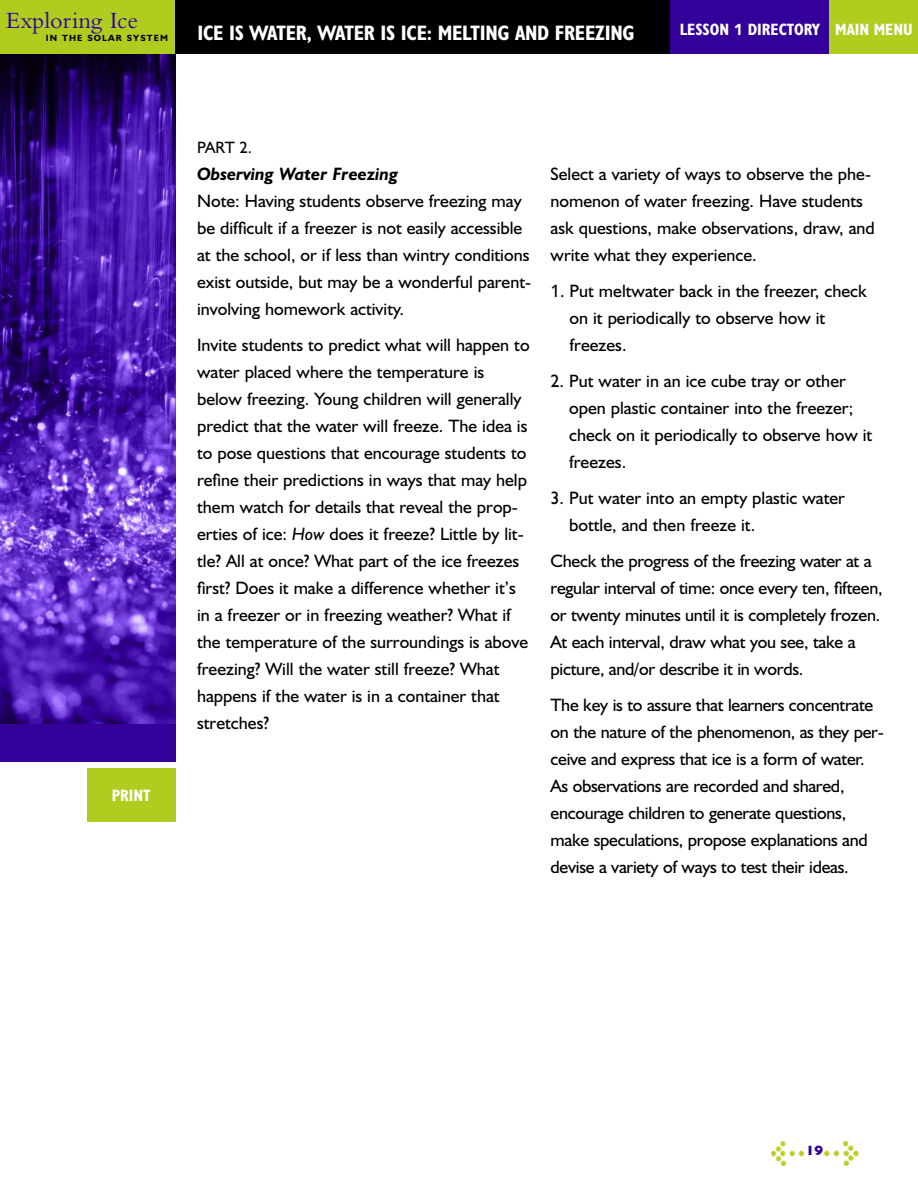
<style>
.page{position:relative;width:918px;height:1188px;background:#fff}
.page>*{position:absolute;margin:0;border:0;box-sizing:border-box;transform-origin:0 0}
.t1{font:24.3px "Bembo";color:#309}
.t2{font:700 condensed 21px "Humanist 521 BT";letter-spacing:-.01em;color:#fff}
.t3{font:18px/27px "Humanist 521 BT";color:#000}
.t4{font:italic 700 18px "Humanist 521 BT";color:#000}
.t5{font:700 condensed 16.5px "Humanist 521 BT";color:#fff}
.t6{font:16.5px "Humanist 521 BT";color:#000}
.t7{font:800 13.5px "Humanist 521 BT";color:#309}
.t8{font:700 9px "Humanist 521 BT";letter-spacing:.125em;color:#000}
.s1{font-family:"Avenir";font-weight:900;font-stretch:normal;font-size:15.75px}
.s2{font-style:italic}
.s3{font-family:"Avenir";font-weight:500;font-size:17.25px}
</style>
<div class="page">
<div style="left:0;top:0;width:178px;height:54px;background:#afcc1f"></div>
<div style="left:175px;top:0;width:497px;height:54px;background:#000"></div>
<img style="left:0;top:54px;width:176px;height:670px">
<div style="left:0;top:724px;width:176px;height:37px;background:#309"></div>
<div style="left:671px;top:0;width:159px;height:54px;background:#309"></div>
<div style="left:830px;top:0;width:88px;height:54px;background:#afcc1f"></div>
<div style="left:87px;top:768px;width:89px;height:54px;background:#afcc1f"></div>
<img style="left:825px;top:1141px;width:34px;height:25px">
<img style="left:771px;top:1141px;width:33px;height:24px">
<h1 class="t1" style="left:6px;top:12px;width:134px">Exploring Ice</h1>
<p class="t8" style="left:46px;top:35px;width:124px">IN THE SOLAR SYSTEM</p>
<p class="t2" style="left:197px;top:25px;width:439px">ICE IS WATER, WATER IS ICE: MELTING AND FREEZING</p>
<p class="t5" style="left:680px;top:24px;width:234px">LESSON <span class="s1">1</span> DIRECTORY MAIN MENU</p>
<p class="t5" style="left:112px;top:790px;width:40px">PRINT</p>
<p class="t6" style="left:197px;top:142px;width:56px">PART 2.</p>
<p class="t4" style="left:197px;top:168px;width:203px">Observing Water Freezing</p>
<p class="t3" style="left:197px;top:189px;width:336px">Note: Having students observe freezing may be difficult if a freezer is not easily accessible at the school, or if less than wintry conditions exist outside, but may be a wonderful parent&shy;involving homework activity.</p>
<p class="t3" style="left:197px;top:333px;width:334px">Invite students to predict what will happen to water placed where the temperature is below freezing. Young children will generally predict that the water will freeze. The idea is to pose questions that encourage students to refine their predictions in ways that may help them watch for details that reveal the prop&shy;erties of ice: <span class="s2">How</span> does it freeze? Little by lit&shy;tle? All at once? What part of the ice freezes first? Does it make a difference whether it’s in a freezer or in freezing weather? What if the temperature of the surroundings is above freezing? Will the water still freeze? What happens if the water is in a container that stretches?</p>
<p class="t3" style="left:551px;top:162px;width:326px">Select a variety of ways to observe the phe&shy;nomenon of water freezing. Have students ask questions, make observations, draw, and write what they experience.</p>
<p class="t3" style="left:569px;top:279px;width:299px;text-indent:-19px"><span class="s3">1</span>. Put meltwater back in the freezer, check on it periodically to observe how it freezes.</p>
<p class="t3" style="left:569px;top:369px;width:305px;text-indent:-19px">2. Put water in an ice cube tray or other open plastic container into the freezer; check on it periodically to observe how it freezes.</p>
<p class="t3" style="left:569px;top:486px;width:277px;text-indent:-19px">3. Put water into an empty plastic water bottle, and then freeze it.</p>
<p class="t3" style="left:551px;top:549px;width:334px">Check the progress of the freezing water at a regular interval of time: once every ten, fifteen, or twenty minutes until it is completely frozen.<br>At each interval, draw what you see, take a picture, and/or describe it in words.</p>
<p class="t3" style="left:551px;top:693px;width:335px">The key is to assure that learners concentrate on the nature of the phenomenon, as they per&shy;ceive and express that ice is a form of water.<br>As observations are recorded and shared, encourage children to generate questions, make speculations, propose explanations and devise a variety of ways to test their ideas.</p>
<p class="t7" style="left:806px;top:1146px;width:19px">19</p>
</div>
